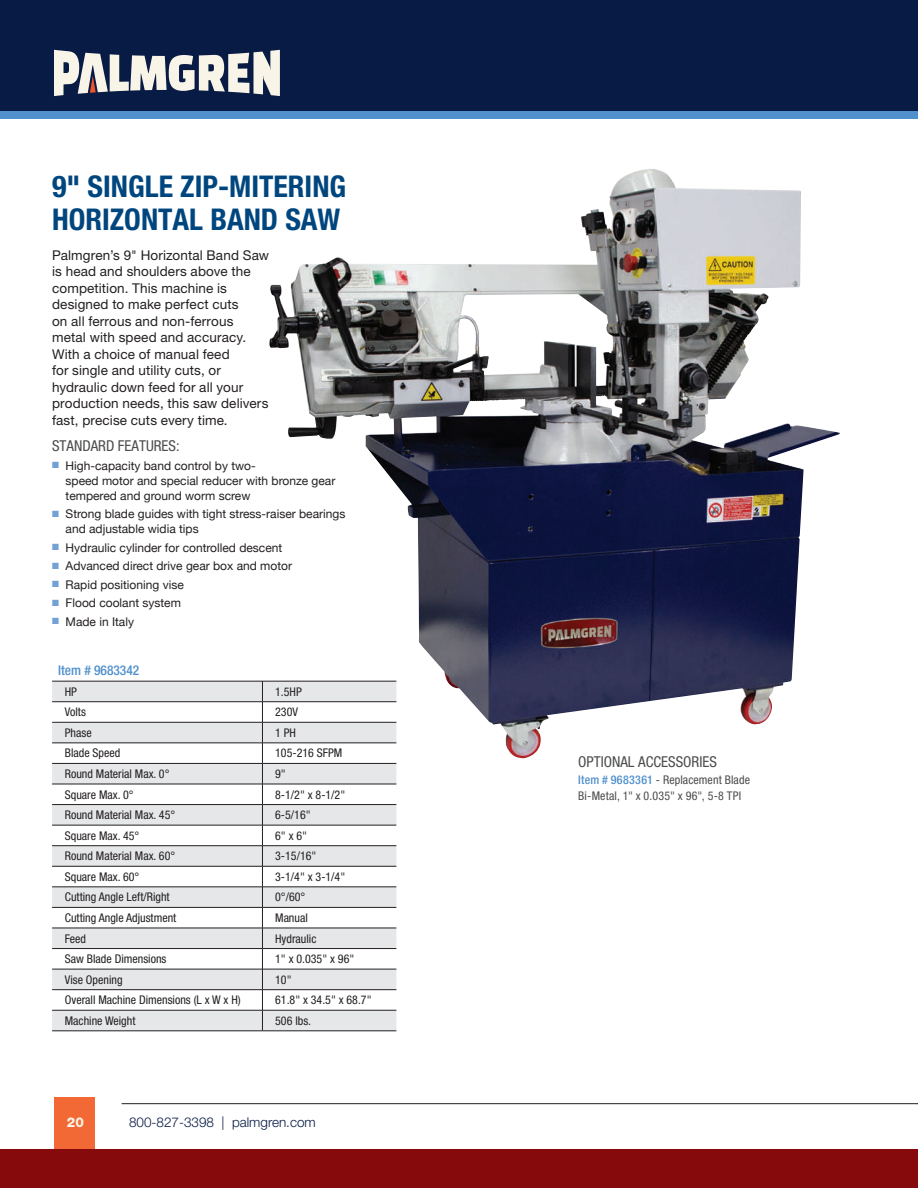
<style>
.page{position:relative;width:918px;height:1188px;background:#fff}
.page>*{position:absolute;margin:0;border:0;box-sizing:border-box;transform-origin:0 0}
.t1{font:700 condensed 30px/33px "Helvetica Neue LT Std";color:#00467e}
.t2{font:condensed 15px "Helvetica Neue LT Std";color:#4b4c4d}
.t3{font:13.5px/16.5px "Helvetica Neue LT Std";letter-spacing:.01em;color:#231f20}
.t4{font:300 13.5px "Helvetica Neue LT Std";color:#071b44}
.t5{font:500 condensed 13.5px "Helvetica Neue LT Std";color:#5090cc}
.t6{font:800 13.5px "Helvetica Neue LT Std";color:#f9f4e7}
.t7{font:condensed 12px "Helvetica Neue LT Std";color:#231f20}
.t8{font:12px/15px "Helvetica Neue";color:#231f20}
.t9{font:condensed 12px/16.5px "Helvetica Neue LT Std";letter-spacing:.01em;color:#4b4c4d}
.s1{color:#71a1d5}
.s2{font-weight:500;color:#5090cc}
</style>
<div class="page">
<div style="left:0;top:0;width:918px;height:118px;background:#5090cc"></div>
<div style="left:54px;top:1097px;width:41px;height:91px;background:#f26935"></div>
<hr style="left:122px;top:1103px;width:796px;height:1px;background:#231f20">
<div style="left:0;top:1149px;width:918px;height:39px;background:#86090c"></div>
<div style="left:0;top:0;width:918px;height:111px;background:#071b44"></div>
<svg style="left:54px;top:50px;width:226px;height:46px"></svg>
<img style="left:269px;top:177px;width:571px;height:582px">
<svg style="left:52px;top:682px;width:344px;height:349px;fill:#e6e7e9"></svg>
<hr style="left:52px;top:681px;width:210px;height:1px;background:#231f20">
<hr style="left:262px;top:681px;width:134px;height:1px;background:#231f20">
<hr style="left:52px;top:701px;width:210px;height:1px;background:#231f20">
<hr style="left:262px;top:701px;width:134px;height:1px;background:#231f20">
<hr style="left:52px;top:722px;width:210px;height:1px;background:#231f20">
<hr style="left:262px;top:722px;width:134px;height:1px;background:#231f20">
<hr style="left:52px;top:743px;width:210px;height:1px;background:#231f20">
<hr style="left:262px;top:743px;width:134px;height:1px;background:#231f20">
<hr style="left:52px;top:763px;width:210px;height:1px;background:#231f20">
<hr style="left:262px;top:763px;width:134px;height:1px;background:#231f20">
<hr style="left:52px;top:784px;width:210px;height:1px;background:#231f20">
<hr style="left:262px;top:784px;width:134px;height:1px;background:#231f20">
<hr style="left:52px;top:804px;width:210px;height:1px;background:#231f20">
<hr style="left:262px;top:804px;width:134px;height:1px;background:#231f20">
<hr style="left:52px;top:825px;width:210px;height:1px;background:#231f20">
<hr style="left:262px;top:825px;width:134px;height:1px;background:#231f20">
<hr style="left:52px;top:845px;width:210px;height:1px;background:#231f20">
<hr style="left:262px;top:845px;width:134px;height:1px;background:#231f20">
<hr style="left:52px;top:866px;width:210px;height:1px;background:#231f20">
<hr style="left:262px;top:866px;width:134px;height:1px;background:#231f20">
<hr style="left:52px;top:887px;width:210px;height:1px;background:#231f20">
<hr style="left:262px;top:887px;width:134px;height:1px;background:#231f20">
<hr style="left:52px;top:907px;width:210px;height:1px;background:#231f20">
<hr style="left:262px;top:907px;width:134px;height:1px;background:#231f20">
<hr style="left:52px;top:928px;width:210px;height:1px;background:#231f20">
<hr style="left:262px;top:928px;width:134px;height:1px;background:#231f20">
<hr style="left:52px;top:948px;width:210px;height:1px;background:#231f20">
<hr style="left:262px;top:948px;width:134px;height:1px;background:#231f20">
<hr style="left:52px;top:969px;width:210px;height:1px;background:#231f20">
<hr style="left:262px;top:969px;width:134px;height:1px;background:#231f20">
<hr style="left:52px;top:989px;width:210px;height:1px;background:#231f20">
<hr style="left:262px;top:989px;width:134px;height:1px;background:#231f20">
<hr style="left:52px;top:1010px;width:210px;height:1px;background:#231f20">
<hr style="left:262px;top:1010px;width:134px;height:1px;background:#231f20">
<svg style="left:262px;top:681px;width:1px;height:350px"></svg>
<hr style="left:52px;top:1031px;width:210px;height:1px;background:#231f20">
<hr style="left:262px;top:1031px;width:134px;height:1px;background:#231f20">
<h1 class="t1" style="left:52px;top:169px;width:296px">9" SINGLE ZIP-MITERING<br>HORIZONTAL BAND SAW</h1>
<p class="t3" style="left:52px;top:247px;width:218px">Palmgren’s 9" Horizontal Band Saw is head and shoulders above the competition. This machine is designed to make perfect cuts<br>on all ferrous and non-ferrous metal with speed and accuracy.<br>With a choice of manual feed<br>for single and utility cuts, or hydraulic down feed for all your production needs, this saw delivers fast, precise cuts every time.</p>
<p class="t2" style="left:52px;top:437px;width:129px">STANDARD FEATURES:</p>
<p class="t8" style="left:66px;top:458px;width:271px;text-indent:-14px"><span class="s1">■</span> High-capacity band control by two-<br>speed motor and special reducer with bronze gear tempered and ground worm screw</p>
<p class="t8" style="left:66px;top:507px;width:281px;text-indent:-14px"><span class="s1">■</span> Strong blade guides with tight stress-raiser bearings and adjustable widia tips</p>
<p class="t8" style="left:52px;top:541px;width:232px"><span class="s1">■</span> Hydraulic cylinder for controlled descent</p>
<p class="t8" style="left:52px;top:559px;width:241px"><span class="s1">■</span> Advanced direct drive gear box and motor</p>
<p class="t8" style="left:52px;top:578px;width:133px"><span class="s1">■</span> Rapid positioning vise</p>
<p class="t8" style="left:52px;top:596px;width:130px"><span class="s1">■</span> Flood coolant system</p>
<p class="t8" style="left:52px;top:615px;width:83px"><span class="s1">■</span> Made in Italy</p>
<p class="t5" style="left:58px;top:662px;width:83px">Item # 9683342</p>
<p class="t7" style="left:65px;top:685px;width:14px">HP</p>
<p class="t7" style="left:275px;top:685px;width:28px">1.5HP</p>
<p class="t7" style="left:65px;top:705px;width:23px">Volts</p>
<p class="t7" style="left:275px;top:705px;width:24px">230V</p>
<p class="t7" style="left:65px;top:726px;width:28px">Phase</p>
<p class="t7" style="left:275px;top:726px;width:22px">1 PH</p>
<p class="t7" style="left:65px;top:746px;width:57px">Blade Speed</p>
<p class="t7" style="left:275px;top:746px;width:69px">105-216 SFPM</p>
<p class="t7" style="left:65px;top:767px;width:106px">Round Material Max. 0°</p>
<p class="t7" style="left:275px;top:767px;width:12px">9"</p>
<p class="t7" style="left:65px;top:787px;width:70px">Square Max. 0°</p>
<p class="t7" style="left:275px;top:787px;width:72px">8-1/2" x 8-1/2"</p>
<p class="t7" style="left:65px;top:808px;width:112px">Round Material Max. 45°</p>
<p class="t7" style="left:275px;top:808px;width:37px">6-5/16"</p>
<p class="t7" style="left:65px;top:829px;width:76px">Square Max. 45°</p>
<p class="t7" style="left:275px;top:829px;width:33px">6" x 6"</p>
<p class="t7" style="left:65px;top:849px;width:112px">Round Material Max. 60°</p>
<p class="t7" style="left:275px;top:849px;width:43px">3-15/16"</p>
<p class="t7" style="left:65px;top:870px;width:76px">Square Max. 60°</p>
<p class="t7" style="left:275px;top:870px;width:72px">3-1/4" x 3-1/4"</p>
<p class="t7" style="left:65px;top:890px;width:106px">Cutting Angle Left/Right</p>
<p class="t7" style="left:275px;top:890px;width:32px">0°/60°</p>
<p class="t7" style="left:65px;top:911px;width:113px">Cutting Angle Adjustment</p>
<p class="t7" style="left:275px;top:911px;width:34px">Manual</p>
<p class="t7" style="left:65px;top:931px;width:23px">Feed</p>
<p class="t7" style="left:275px;top:931px;width:43px">Hydraulic</p>
<p class="t7" style="left:65px;top:952px;width:103px">Saw Blade Dimensions</p>
<p class="t7" style="left:275px;top:952px;width:81px">1" x 0.035" x 96"</p>
<p class="t7" style="left:65px;top:972px;width:59px">Vise Opening</p>
<p class="t7" style="left:275px;top:972px;width:18px">10"</p>
<p class="t7" style="left:65px;top:993px;width:177px">Overall Machine Dimensions (L x W x H)</p>
<p class="t7" style="left:275px;top:993px;width:98px">61.8" x 34.5" x 68.7"</p>
<p class="t7" style="left:65px;top:1014px;width:72px">Machine Weight</p>
<p class="t7" style="left:275px;top:1014px;width:37px">506 lbs.</p>
<p class="t6" style="left:67px;top:1114px;width:19px">20</p>
<p class="t4" style="left:129px;top:1114px;width:188px">800-827-3398 | palmgren.com</p>
<p class="t2" style="left:578px;top:753px;width:140px">OPTIONAL ACCESSORIES</p>
<p class="t9" style="left:578px;top:771px;width:173px"><span class="s2">Item # 9683361</span> - Replacement Blade<br>Bi-Metal, 1" x 0.035" x 96", 5-8 TPI</p>
</div>
